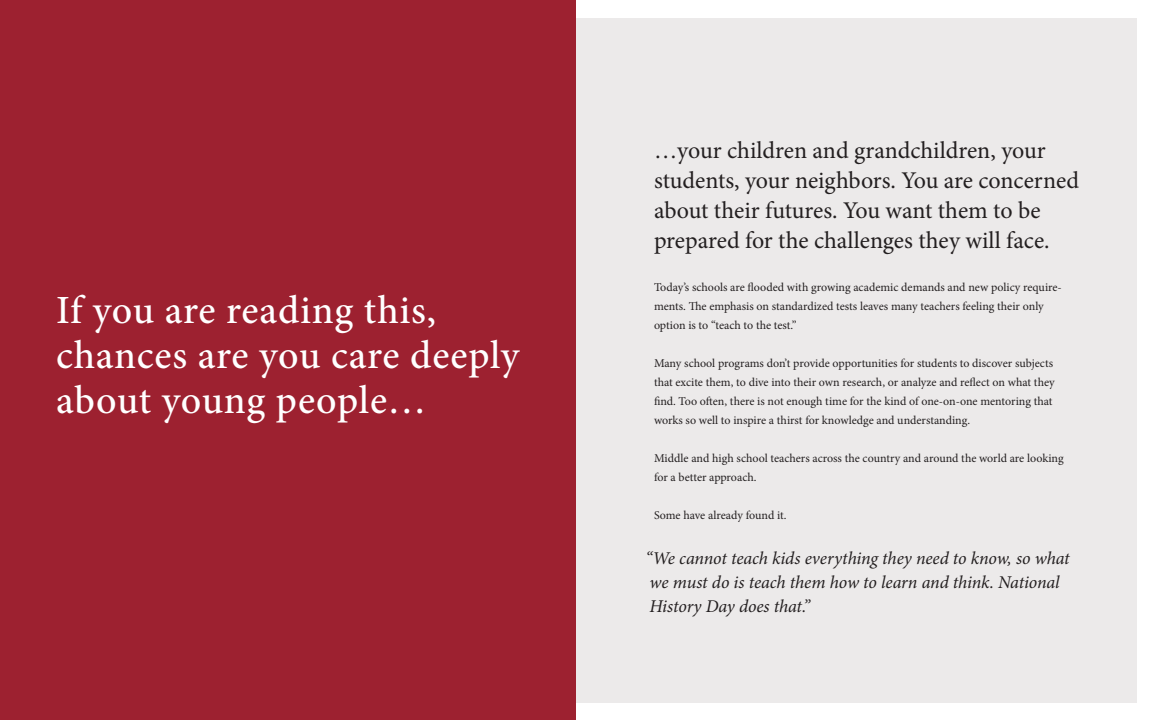
<style>
.page{position:relative;width:1152px;height:720px;background:#fff}
.page>*{position:absolute;margin:0;border:0;box-sizing:border-box;transform-origin:0 0}
.t1{font:500 40px/45px "Minion Pro";letter-spacing:.015em;color:#fff}
.t2{font:24px/30px "Minion Pro";color:#231f20}
.t3{font:italic 18px/24px "Minion Pro";letter-spacing:-.01em;color:#231f20}
.t4{font:12px/19px "Minion Pro";letter-spacing:-.005em;color:#231f20}
</style>
<div class="page">
<div style="left:576px;top:18px;width:561px;height:684px;background:#eceaea"></div>
<div style="left:0;top:0;width:576px;height:720px;background:#9d2130"></div>
<p class="t1" style="left:56px;top:288px;width:465px">If you are reading this, chances are you care deeply about young people…</p>
<p class="t2" style="left:654px;top:136px;width:427px">…your children and grandchildren, your students, your neighbors. You are concerned about their futures. You want them to be prepared for the challenges they will face.</p>
<p class="t4" style="left:654px;top:278px;width:409px">Today’s schools are flooded with growing academic demands and new policy require&shy;ments. The emphasis on standardized tests leaves many teachers feeling their only option is to “teach to the test.”</p>
<p class="t4" style="left:654px;top:354px;width:402px">Many school programs don’t provide opportunities for students to discover subjects that excite them, to dive into their own research, or analyze and reflect on what they find. Too often, there is not enough time for the kind of one-on-one mentoring that works so well to inspire a thirst for knowledge and understanding.</p>
<p class="t4" style="left:654px;top:449px;width:411px">Middle and high school teachers across the country and around the world are looking for a better approach.</p>
<p class="t4" style="left:654px;top:506px;width:134px">Some have already found it.</p>
<p class="t3" style="left:646px;top:547px;width:426px">“We cannot teach kids everything they need to know, so what we must do is teach them how to learn and think. National<br>History Day does that.”</p>
</div>
